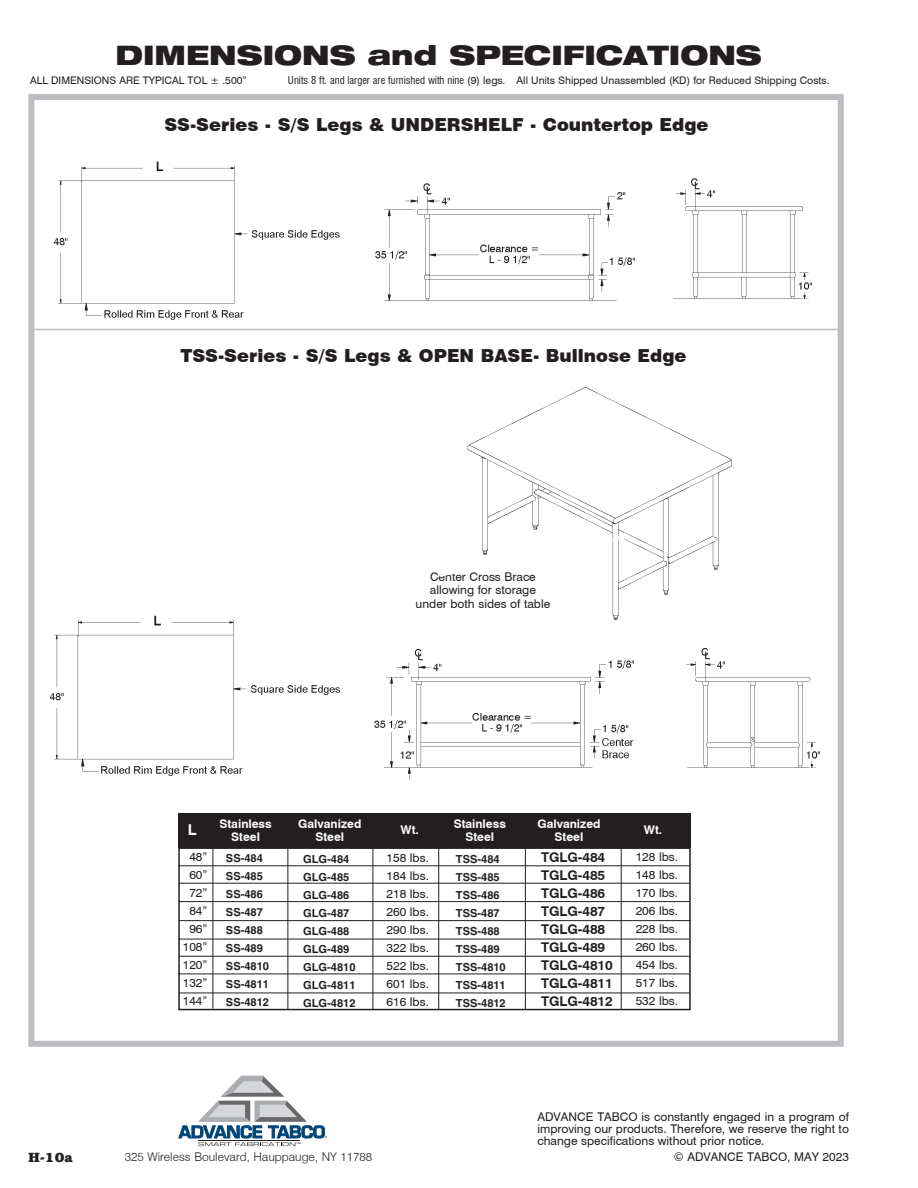
<style>
.page{position:relative;width:918px;height:1188px;background:#fff}
.page>*{position:absolute;margin:0;border:0;box-sizing:border-box;transform-origin:0 0}
.t1{font:900 expanded 27px "Helvetica Neue";color:#231f20}
.t2{font:900 18px "Swiss 721 BT";color:#231f20}
.t3{font:700 15px "Swiss 721 BT";color:#fff}
.t4{font:700 condensed 13.5px/18px "Helvetica";color:#231f20}
.t5{font:700 13.5px/18px "Swiss 721 BT";color:#231f20}
.t6{font:700 13.5px "Bookman";color:#231f20}
.t7{font:12px/18px "Swiss 721 BT";color:#231f20;text-align:justify}
.t8{font:700 12px "Swiss 721 BT";color:#fff}
.t9{font:300 12px "Swiss 721 BT";color:#231f20}
.t10{font:10.5px "Swiss 721 BT";color:#231f20}
.s1{font-stretch:condensed}
.s2{font-size:9px}
</style>
<div class="page">
<div style="left:28px;top:94px;width:816px;height:953px;border:6px solid #bcbdc0"></div>
<img style="left:49px;top:615px;width:292px;height:161px">
<img style="left:375px;top:649px;width:258px;height:130px">
<img style="left:686px;top:648px;width:134px;height:120px">
<svg style="left:178px;top:1076px;width:149px;height:70px"></svg>
<img style="left:47px;top:161px;width:302px;height:170px">
<img style="left:376px;top:184px;width:259px;height:116px">
<img style="left:674px;top:178px;width:138px;height:121px">
<img style="left:467px;top:388px;width:264px;height:232px">
<svg style="left:467px;top:536px;width:161px;height:42px"></svg>
<div style="left:178px;top:847px;width:513px;height:163px;border:2px solid #231f20"></div>
<div style="left:178px;top:813px;width:513px;height:35px;background:#231f20"></div>
<hr style="left:438px;top:840px;width:1px;height:170px;background:#231f20">
<hr style="left:213px;top:833px;width:1px;height:175px;background:#231f20">
<hr style="left:288px;top:838px;width:1px;height:171px;background:#231f20">
<hr style="left:373px;top:841px;width:1px;height:169px;background:#231f20">
<hr style="left:525px;top:838px;width:1px;height:171px;background:#231f20">
<hr style="left:621px;top:833px;width:1px;height:177px;background:#231f20">
<hr style="left:178px;top:866px;width:511px;height:1px;background:#231f20">
<hr style="left:179px;top:883px;width:511px;height:1px;background:#231f20">
<hr style="left:179px;top:901px;width:511px;height:1px;background:#231f20">
<hr style="left:179px;top:920px;width:512px;height:1px;background:#231f20">
<hr style="left:178px;top:939px;width:511px;height:1px;background:#231f20">
<hr style="left:179px;top:956px;width:512px;height:1px;background:#231f20">
<hr style="left:178px;top:974px;width:511px;height:1px;background:#231f20">
<hr style="left:179px;top:993px;width:511px;height:1px;background:#231f20">
<hr style="left:31px;top:329px;width:810px;height:1px;background:#bcbdc0">
<h1 class="t1" style="left:116px;top:38px;width:648px">DIMENSIONS and SPECIFICATIONS</h1>
<p class="t10" style="left:30px;top:74px;width:218px">ALL DIMENSIONS ARE TYPICAL TOL ± .500”</p>
<p class="t10" style="left:288px;top:74px;width:543px"><span class="s1">Units 8 ft. and larger are furnished with nine</span> (9) legs<span class="s2">.</span> All Units Shipped Unassembled (KD) for Reduced Shipping Costs.</p>
<h2 class="t2" style="left:164px;top:114px;width:546px">SS-Series - S/S Legs &amp; UNDERSHELF - Countertop Edge</h2>
<h2 class="t2" style="left:180px;top:345px;width:508px">TSS-Series - S/S Legs &amp; OPEN BASE- Bullnose Edge</h2>
<p class="t7" style="left:416px;top:570px;width:136px;line-height:13.5px;text-align:center">Center Cross Brace allowing for storage under both sides of table</p>
<p class="t3" style="left:188px;top:820px;width:10px">L</p>
<p class="t8" style="left:220px;top:816px;width:54px">Stainless</p>
<p class="t8" style="left:298px;top:816px;width:65px">Galvanized</p>
<p class="t8" style="left:454px;top:816px;width:54px">Stainless</p>
<p class="t8" style="left:537px;top:816px;width:65px">Galvanized</p>
<p class="t8" style="left:401px;top:822px;width:20px">Wt.</p>
<p class="t8" style="left:231px;top:830px;width:30px">Steel</p>
<p class="t8" style="left:315px;top:830px;width:30px">Steel</p>
<p class="t8" style="left:465px;top:830px;width:30px">Steel</p>
<p class="t8" style="left:555px;top:830px;width:30px">Steel</p>
<p class="t8" style="left:644px;top:822px;width:20px">Wt.</p>
<p class="t6" style="left:28px;top:1149px;width:46px">H-10a</p>
<p class="t4" style="left:226px;top:849px;width:45px">SS-484<br>SS-485<br>SS-486<br>SS-487<br>SS-488<br>SS-489<br>SS-4810<br>SS-4811<br>SS-4812</p>
<p class="t4" style="left:303px;top:850px;width:54px">GLG-484<br>GLG-485<br>GLG-486<br>GLG-487<br>GLG-488<br>GLG-489<br>GLG-4810<br>GLG-4811<br>GLG-4812</p>
<p class="t4" style="left:456px;top:850px;width:51px">TSS-484<br>TSS-485<br>TSS-486<br>TSS-487<br>TSS-488<br>TSS-489<br>TSS-4810<br>TSS-4811<br>TSS-4812</p>
<p class="t5" style="left:541px;top:848px;width:73px">TGLG-484<br>TGLG-485<br>TGLG-486<br>TGLG-487<br>TGLG-488<br>TGLG-489<br>TGLG-4810<br>TGLG-4811<br>TGLG-4812</p>
<p class="t7" style="left:183px;top:848px;width:26px;text-align:center">48”<br>60”<br>72”<br>84”<br>96”<br>108”<br>120”<br>132”<br>144”</p>
<p class="t7" style="left:387px;top:849px;width:44px">158 lbs.<br>184 lbs.<br>218 lbs.<br>260 lbs.<br>290 lbs.<br>322 lbs.<br>522 lbs.<br>601 lbs.<br>616 lbs.</p>
<p class="t7" style="left:636px;top:848px;width:44px">128 lbs.<br>148 lbs.<br>170 lbs.<br>206 lbs.<br>228 lbs.<br>260 lbs.<br>454 lbs.<br>517 lbs.<br>532 lbs.</p>
<p class="t9" style="left:125px;top:1149px;width:249px">325 Wireless Boulevard, Hauppauge, NY 11788</p>
<p class="t7" style="left:537px;top:1110px;width:313px;line-height:12px">ADVANCE TABCO is constantly engaged in a program of improving our products. Therefore, we reserve the right to change specifications without prior notice.</p>
<p class="t7" style="left:674px;top:1148px;width:177px">© ADVANCE TABCO, MAY 2023</p>
</div>
